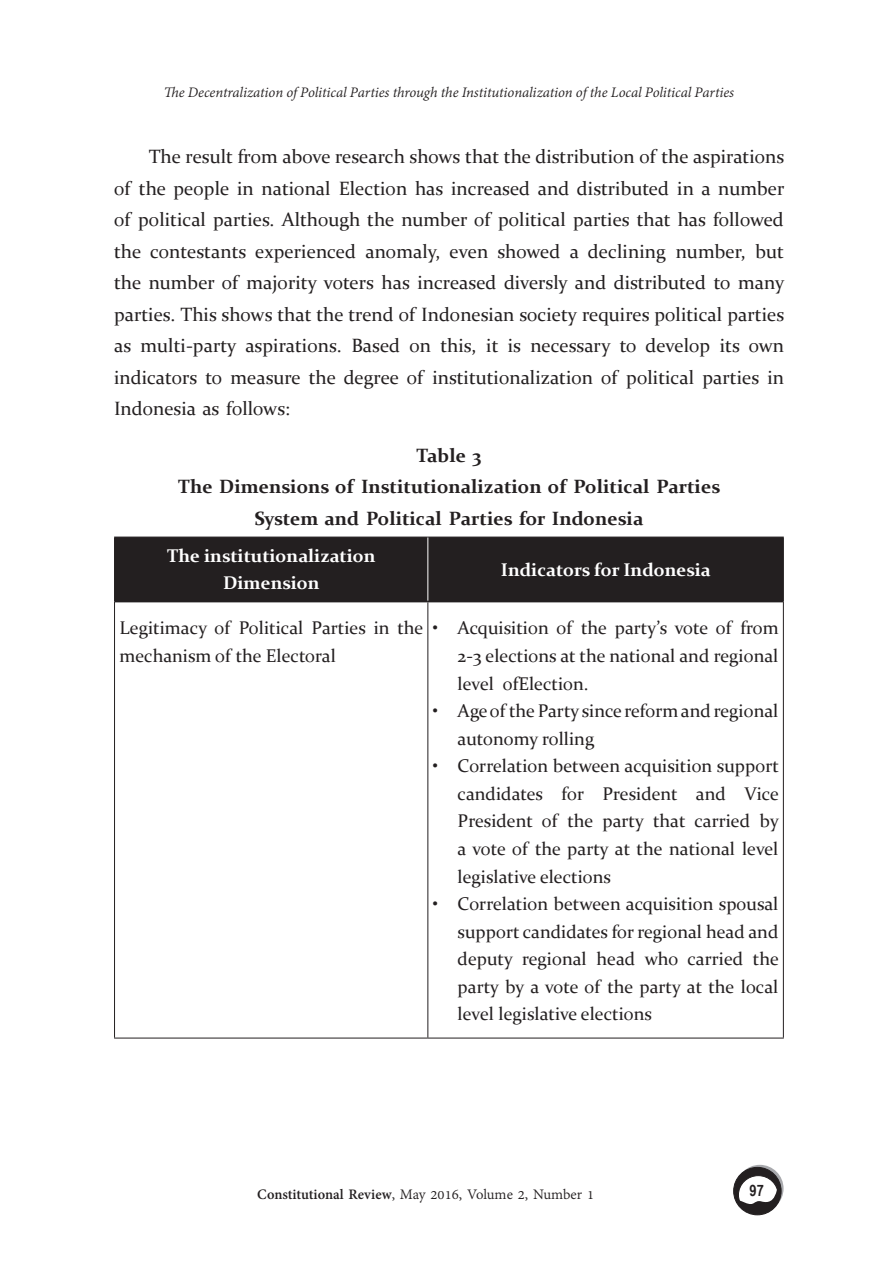
<style>
.page{position:relative;width:888px;height:1270px;background:#fff}
.page>*{position:absolute;margin:0;border:0;box-sizing:border-box;transform-origin:0 0}
.body_teks_ok{font:19.25px/31.5px "Constantia";color:#231f20;text-align:justify}
.body_teks_ok-2{font:700 19.25px/31.5px "Constantia";color:#231f20;text-align:center}
.List_Paragraph{font:18.38px/27.7px "Constantia";color:#231f20;text-align:justify}
.t1{font:700 18.38px/27.7px "Constantia";color:#fff;text-align:center}
.t2{font:italic 15.75px "Adobe Devanagari";letter-spacing:-.01em;color:#231f20}
.t3{font:15.75px "Adobe Devanagari";color:#231f20}
.t4{font:700 15.75px "Arial Narrow";color:#231f20}
.s1{font-weight:700}
</style>
<div class="page">
<svg style="left:736px;top:1165px;width:48px;height:47px"></svg>
<div style="left:734px;top:1167px;width:47px;height:48px;background:#231f20;border-radius:50%"></div>
<div style="left:733px;top:1167px;width:49px;height:48px;border:1px solid #231f20;border-radius:50%"></div>
<div style="left:738px;top:1176px;width:40px;height:38px;background:#fff;border-radius:50%"></div>
<div style="left:738px;top:1175px;width:40px;height:40px;border:1px solid #231f20;border-radius:50%"></div>
<svg style="left:735px;top:1187px;width:49px;height:29px"></svg>
<div style="left:115px;top:538px;width:668px;height:63px;background:#231f20"></div>
<hr style="left:114px;top:537px;width:314px;height:1px;background:#231f20">
<hr style="left:114px;top:537px;width:1px;height:64px;background:#231f20">
<hr style="left:428px;top:537px;width:356px;height:1px;background:#231f20">
<hr style="left:783px;top:537px;width:1px;height:64px;background:#231f20">
<hr style="left:114px;top:601px;width:1px;height:437px;background:#231f20">
<hr style="left:427px;top:602px;width:1px;height:436px;background:#231f20">
<hr style="left:783px;top:601px;width:1px;height:437px;background:#231f20">
<hr style="left:114px;top:1038px;width:314px;height:1px;background:#231f20">
<hr style="left:428px;top:1038px;width:356px;height:1px;background:#231f20">
<hr style="left:115px;top:601px;width:313px;height:1px;background:#231f20">
<hr style="left:428px;top:601px;width:355px;height:1px;background:#231f20">
<hr style="left:427px;top:537px;width:1px;height:64px;background:#fff">
<p class="t2" style="left:164px;top:83px;width:572px">The Decentralization of Political Parties through the Institutionalization of the Local Political Parties</p>
<p class="body_teks_ok" style="left:114px;top:140px;width:672px;text-indent:35px">The result from above research shows that the distribution of the aspirations of the people in national Election has increased and distributed in a number of political parties. Although the number of political parties that has followed the contestants experienced anomaly, even showed a declining number, but the number of majority voters has increased diversly and distributed to many parties. This shows that the trend of Indonesian society requires political parties as multi-party aspirations. Based on this, it is necessary to develop its own indicators to measure the degree of institutionalization of political parties in Indonesia as follows:</p>
<p class="body_teks_ok-2" style="left:178px;top:438px;width:543px">Table 3<br>The Dimensions of Institutionalization of Political Parties<br>System and Political Parties for Indonesia</p>
<p class="t1" style="left:167px;top:541px;width:210px">The institutionalization<br>Dimension</p>
<p class="t1" style="left:501px;top:555px;width:211px">Indicators for Indonesia</p>
<p class="List_Paragraph" style="left:119px;top:614px;width:305px">Legitimacy of Political Parties in the mechanism of the Electoral</p>
<p class="List_Paragraph" style="left:458px;top:614px;width:323px;text-indent:-25px">• Acquisition of the party’s vote of from 2-3 elections at the national and regional level ofElection.</p>
<p class="List_Paragraph" style="left:458px;top:696px;width:322px;text-indent:-25px">• Age of the Party since reform and regional autonomy rolling</p>
<p class="List_Paragraph" style="left:458px;top:751px;width:323px;text-indent:-25px">• Correlation between acquisition support candidates for President and Vice President of the party that carried by a vote of the party at the national level legislative elections</p>
<p class="List_Paragraph" style="left:458px;top:889px;width:323px;text-indent:-25px">• Correlation between acquisition spousal support candidates for regional head and deputy regional head who carried the party by a vote of the party at the local level legislative elections</p>
<p class="t3" style="left:257px;top:1186px;width:338px"><span class="s1">Constitutional Review</span>, May 2016, Volume 2, Number 1</p>
<p class="t4" style="left:750px;top:1179px;width:16px">97</p>
</div>
